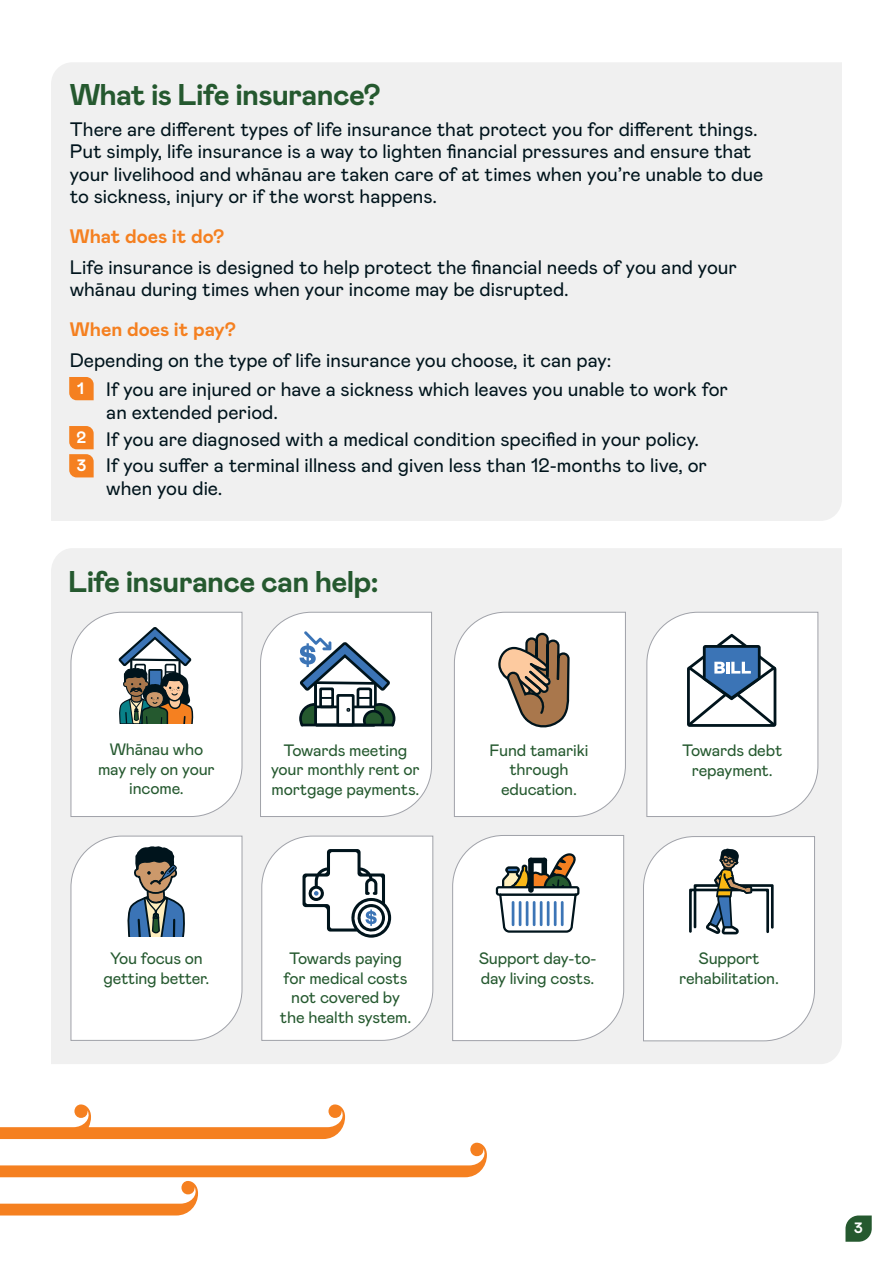
<style>
.page{position:relative;width:893px;height:1263px;background:#fff}
.page>*{position:absolute;margin:0;border:0;box-sizing:border-box;transform-origin:0 0}
.t1{font:700 30px "Mabry Pro";letter-spacing:-.025em;color:#25592f}
.t2{font:19.5px/22.5px "Mabry Pro";color:#00141c}
.t3{font:700 19.5px "Mabry Pro";color:#f58020}
.t4{font:16.5px/19.5px "Mabry Pro";letter-spacing:-.01em;color:#25592f;text-align:center}
.t5{font:700 16.5px/28.2px "Mabry Pro";color:#fff}
.t6{font:700 15px "Mabry Pro";color:#fff}
</style>
<div class="page">
<div style="left:51px;top:548px;width:791px;height:516px;background:#f0f0f0"></div>
<div style="left:51px;top:62px;width:791px;height:459px;background:#f0f0f0"></div>
<svg style="left:845px;top:1215px;width:27px;height:27px"></svg>
<svg style="left:69px;top:377px;width:25px;height:23px"></svg>
<svg style="left:69px;top:426px;width:25px;height:51px"></svg>
<svg style="left:0;top:1104px;width:487px;height:111px"></svg>
<svg style="left:260px;top:611px;width:172px;height:206px"></svg>
<hr style="left:301px;top:724px;width:93px;height:2px;background:#00141c">
<svg style="left:261px;top:835px;width:173px;height:206px"></svg>
<svg style="left:454px;top:611px;width:172px;height:206px"></svg>
<svg style="left:452px;top:835px;width:172px;height:206px"></svg>
<svg style="left:646px;top:611px;width:173px;height:206px"></svg>
<svg style="left:643px;top:836px;width:172px;height:205px"></svg>
<svg style="left:70px;top:611px;width:173px;height:206px"></svg>
<svg style="left:70px;top:835px;width:173px;height:206px"></svg>
<h1 class="t1" style="left:70px;top:73px;width:313px">What is Life insurance?</h1>
<p class="t2" style="left:70px;top:117px;width:695px">There are different types of life insurance that protect you for different things.<br>Put simply, life insurance is a way to lighten financial pressures and ensure that your livelihood and whānau are taken care of at times when you’re unable to due to sickness, injury or if the worst happens.</p>
<p class="t3" style="left:70px;top:222px;width:156px">What does it do?</p>
<p class="t2" style="left:70px;top:255px;width:669px">Life insurance is designed to help protect the financial needs of you and your whānau during times when your income may be disrupted.</p>
<p class="t3" style="left:70px;top:315px;width:168px">When does it pay?</p>
<p class="t2" style="left:70px;top:348px;width:543px">Depending on the type of life insurance you choose, it can pay:</p>
<p class="t5" style="left:77px;top:374px;width:8px">1</p>
<p class="t5" style="left:77px;top:423px;width:11px">2<br>3</p>
<p class="t2" style="left:106px;top:377px;width:623px">If you are injured or have a sickness which leaves you unable to work for an extended period.</p>
<p class="t2" style="left:106px;top:424px;width:602px;line-height:26.7px">If you are diagnosed with a medical condition specified in your policy.<br>If you suffer a terminal illness and given less than 12-months to live, or</p>
<p class="t2" style="left:106px;top:476px;width:118px">when you die.</p>
<h1 class="t1" style="left:68px;top:560px;width:312px">Life insurance can help:</h1>
<p class="t4" style="left:98px;top:739px;width:118px">Whānau who may rely on your income.</p>
<p class="t4" style="left:271px;top:740px;width:150px">Towards meeting your monthly rent or mortgage payments.</p>
<p class="t4" style="left:490px;top:740px;width:100px">Fund tamariki through education.</p>
<p class="t4" style="left:682px;top:740px;width:102px">Towards debt repayment.</p>
<p class="t4" style="left:103px;top:948px;width:108px">You focus on getting better.</p>
<p class="t4" style="left:280px;top:948px;width:133px">Towards paying for medical costs not covered by the health system.</p>
<p class="t4" style="left:479px;top:948px;width:119px;text-align:left">Support day-to&shy;day living costs.</p>
<p class="t4" style="left:679px;top:948px;width:101px">Support rehabilitation.</p>
<p class="t6" style="left:854px;top:1217px;width:10px">3</p>
</div>
